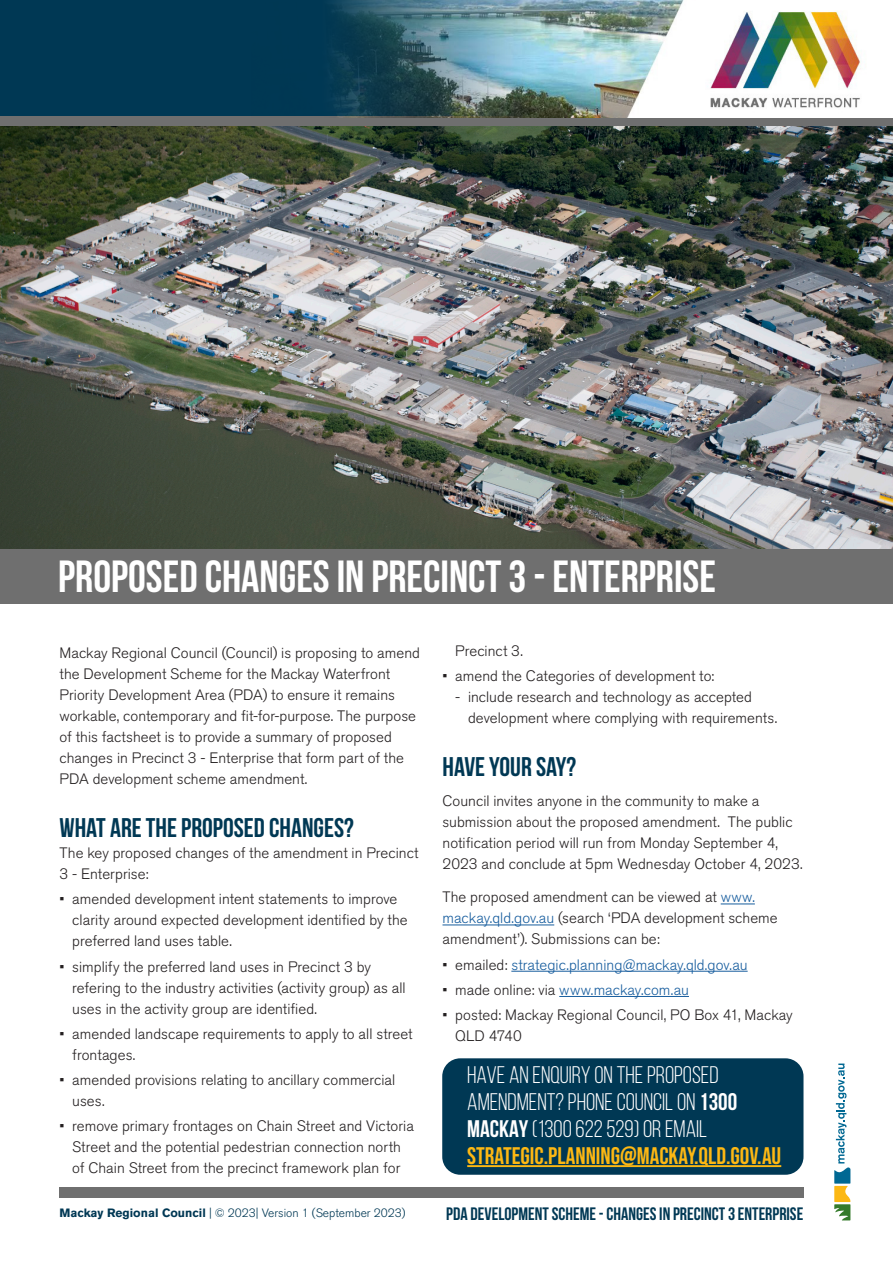
<style>
.page{position:relative;width:893px;height:1263px;background:#fff}
.page>*{position:absolute;margin:0;border:0;box-sizing:border-box;transform-origin:0 0}
.Major_Heading{font:700 45px "Bebas Neue";color:#fff}
.Body_copy{font:700 27px "Bebas Neue";color:#003854}
.t1{font:24px/27px "Bebas Neue";color:#fff}
.t2{font:24px "Bebas Neue";color:#fdb813}
.Major_Heading-2{font:700 18px "Bebas Neue";color:#003854}
.Body_copy-2{font:300 15px/21px "Akzidenz Grotesk BQ";letter-spacing:.005em;color:#231f20}
.t3{font:300 15px "Akzidenz Grotesk BQ";letter-spacing:.005em;color:#175d9e}
.t4{font:300 12px "Akzidenz Grotesk BQ";color:#003854}
.s1{font-weight:700}
.s2{color:#175d9e}
.s3{color:#231f20}
</style>
<div class="page">
<div style="left:60px;top:1187px;width:744px;height:10px;background:#6f6f6f"></div>
<svg style="left:834px;top:1063px;width:16px;height:157px"></svg>
<div style="left:0;top:0;width:893px;height:121px;background:#003854"></div>
<div style="left:0;top:116px;width:893px;height:11px;background:#6f6f6f"></div>
<img style="left:331px;top:0;width:562px;height:118px">
<hr style="left:721px;top:903px;width:34px;height:1px;background:#175d9e">
<hr style="left:442px;top:924px;width:112px;height:1px;background:#175d9e">
<hr style="left:511px;top:971px;width:237px;height:1px;background:#175d9e">
<hr style="left:559px;top:996px;width:130px;height:1px;background:#175d9e">
<div style="left:0;top:538px;width:893px;height:66px;background:#6f6f6f"></div>
<img style="left:0;top:127px;width:893px;height:422px">
<div style="left:442px;top:1058px;width:361px;height:117px;background:#003854;border-radius:18px"></div>
<hr style="left:467px;top:1165px;width:314px;height:2px;background:#fdb813">
<p class="Major_Heading" style="left:58px;top:551px;width:659px">PROPOSED CHANGES IN PRECINCT 3 - ENTERPRISE</p>
<p class="Body_copy-2" style="left:60px;top:642px;width:362px">Mackay Regional Council (Council) is proposing to amend the Development Scheme for the Mackay Waterfront Priority Development Area (PDA) to ensure it remains workable, contemporary and fit-for-purpose. The purpose of this factsheet is to provide a summary of proposed changes in Precinct 3 - Enterprise that form part of the PDA development scheme amendment.</p>
<p class="Body_copy" style="left:60px;top:813px;width:296px">WHAT ARE THE PROPOSED CHANGES?</p>
<p class="Body_copy-2" style="left:60px;top:843px;width:361px">The key proposed changes of the amendment in Precinct<br>3 - Enterprise:</p>
<p class="Body_copy-2" style="left:72px;top:889px;width:337px;text-indent:-13px">• amended development intent statements to improve clarity around expected development identified by the preferred land uses table.</p>
<p class="Body_copy-2" style="left:72px;top:956px;width:335px;text-indent:-13px">• simplify the preferred land uses in Precinct 3 by refering to the industry activities (activity group) as all uses in the activity group are identified.</p>
<p class="Body_copy-2" style="left:72px;top:1023px;width:342px;text-indent:-13px">• amended landscape requirements to apply to all street frontages.</p>
<p class="Body_copy-2" style="left:72px;top:1070px;width:325px;text-indent:-13px">• amended provisions relating to ancillary commercial uses.</p>
<p class="Body_copy-2" style="left:60px;top:1116px;width:356px;text-align:center">• remove primary frontages on Chain Street and Victoria<br>Street and the potential pedestrian connection north<br>of Chain Street from the precinct framework plan for</p>
<p class="t4" style="left:60px;top:1206px;width:347px"><span class="s1">Mackay Regional Council</span> | © 2023| Version 1 (September 2023)</p>
<p class="Body_copy-2" style="left:455px;top:640px;width:69px">Precinct 3.</p>
<p class="Body_copy-2" style="left:442px;top:665px;width:273px">• amend the Categories of development to:</p>
<p class="Body_copy-2" style="left:468px;top:686px;width:311px;text-indent:-13px">- include research and technology as accepted development where complying with requirements.</p>
<p class="Body_copy" style="left:442px;top:752px;width:135px">HAVE YOUR SAY?</p>
<p class="Body_copy-2" style="left:442px;top:790px;width:362px">Council invites anyone in the community to make a submission about the proposed amendment. The public notification period will run from Monday September 4, 2023 and conclude at 5pm Wednesday October 4, 2023.</p>
<p class="Body_copy-2" style="left:442px;top:887px;width:337px">The proposed amendment can be viewed at <span class="s2">www. mackay.qld.gov.au</span> (search ‘PDA development scheme amendment’). Submissions can be:</p>
<p class="t3" style="left:442px;top:956px;width:307px"><span class="s3">• emailed:</span> strategic.planning@mackay.qld.gov.au</p>
<p class="t3" style="left:442px;top:981px;width:248px"><span class="s3">• made online: via</span> www.mackay.com.au</p>
<p class="Body_copy-2" style="left:455px;top:1005px;width:339px;text-indent:-13px">• posted: Mackay Regional Council, PO Box 41, Mackay<br>QLD 4740</p>
<p class="t1" style="left:467px;top:1061px;width:272px">HAVE AN ENQUIRY ON THE PROPOSED<br>AMENDMENT? PHONE COUNCIL ON <span class="s1">1300<br>MACKAY</span> (1300 622 529) OR EMAIL</p>
<p class="t2" style="left:467px;top:1142px;width:316px">STRATEGIC.PLANNING@MACKAY.QLD.GOV.AU</p>
<p class="Major_Heading-2" style="left:446px;top:1203px;width:359px">PDA DEVELOPMENT SCHEME - CHANGES IN PRECINCT 3 ENTERPRISE</p>
</div>
